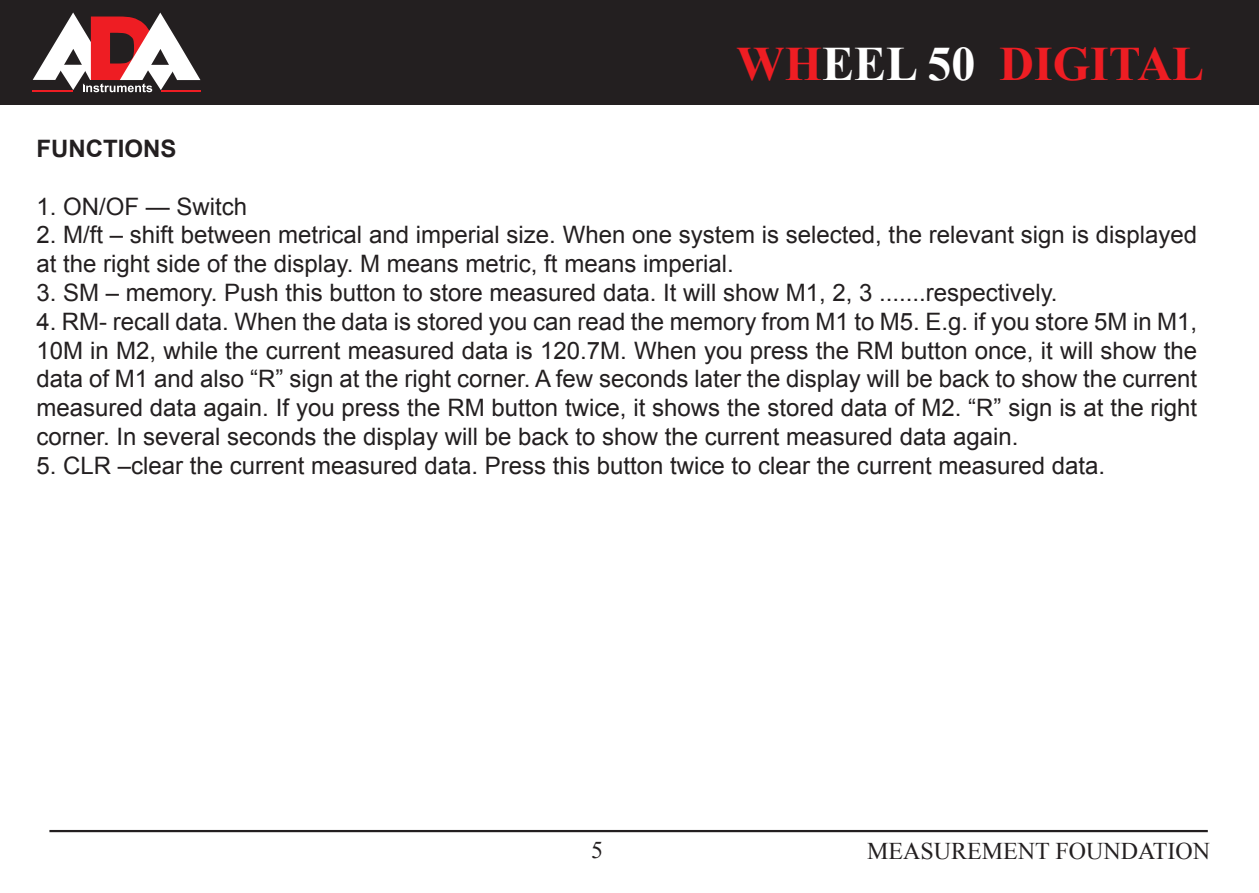
<style>
.page{position:relative;width:1259px;height:893px;background:#fff}
.page>*{position:absolute;margin:0;border:0;box-sizing:border-box;transform-origin:0 0}
.t1{font:700 48px "Times New Roman";color:#ee1d23}
.t2{font:24px/28.8px "Arial";color:#231f20}
.t3{font:24px "Times New Roman";color:#231f20}
.t4{font:700 24px "Arial";color:#231f20}
.s1{color:#fff}
</style>
<div class="page">
<div style="left:1px;top:1px;width:1257px;height:104px;background:#231f20"></div>
<div style="left:0;top:0;width:1259px;height:106px;border:1px solid #231f20"></div>
<svg style="left:33px;top:12px;width:167px;height:80px"></svg>
<hr style="left:33px;top:90px;width:40px;height:2px;background:#ee1d23">
<hr style="left:161px;top:90px;width:39px;height:2px;background:#ee1d23">
<hr style="left:49px;top:830px;width:1158px;height:2px;background:#231f20">
<h1 class="t1" style="left:736px;top:30px;width:469px">WH<span class="s1">EEL 50</span> DIGITAL</h1>
<p class="t4" style="left:36px;top:133px;width:141px">FUNCTIONS</p>
<p class="t2" style="left:36px;top:192px;width:212px">1. ON/OF — Switch</p>
<p class="t2" style="left:36px;top:221px;width:1162px">2. М/ft – shift between metrical and imperial size. When one system is selected, the relevant sign is displayed at the right side of the display. M means metric, ft means imperial.</p>
<p class="t2" style="left:36px;top:278px;width:1022px">3. SM – memory. Push this button to store measured data. It will show M1, 2, 3 .......respectively.</p>
<p class="t2" style="left:36px;top:307px;width:1162px;text-align:justify">4. RM- recall data. When the data is stored you can read the memory from M1 to M5. E.g. if you store 5M in M1, 10M in M2, while the current measured data is 120.7M. When you press the RM button once, it will show the data of M1 and also “R” sign at the right corner. A few seconds later the display will be back to show the current measured data again. If you press the RM button twice, it shows the stored data of M2. “R” sign is at the right corner. In several seconds the display will be back to show the current measured data again.</p>
<p class="t2" style="left:36px;top:451px;width:1070px">5. CLR –clear the current measured data. Press this button twice to clear the current measured data.</p>
<p class="t3" style="left:867px;top:835px;width:344px">MEASUREMENT FOUNDATION</p>
</div>
